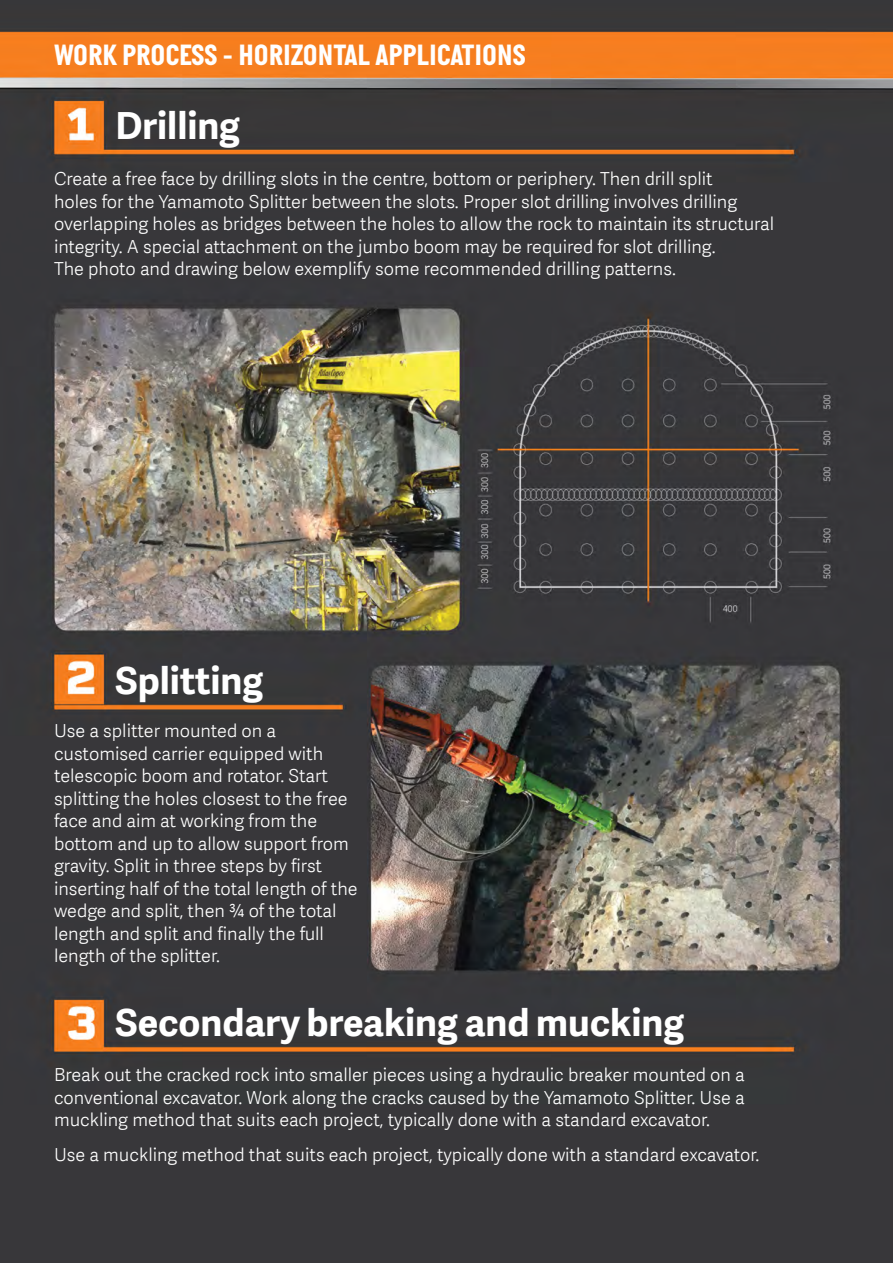
<style>
.page{position:relative;width:893px;height:1263px;background:#fff}
.page>*{position:absolute;margin:0;border:0;box-sizing:border-box;transform-origin:0 0}
.t1{font:700 37.5px "Adelle Sans";color:#fff}
.t2{font:700 30px "Italian Plate No Two";color:#fff}
.t3{font:300 18px/22.5px "Adelle Sans";color:#fff}
</style>
<div class="page">
<img style="left:0;top:0;width:893px;height:1263px">
<p class="t2" style="left:54px;top:39px;width:473px">WORK PROCESS - HORIZONTAL APPLICATIONS</p>
<p class="t1" style="left:115px;top:103px;width:126px">Drilling</p>
<p class="t3" style="left:54px;top:168px;width:721px">Create a free face by drilling slots in the centre, bottom or periphery. Then drill split<br>holes for the Yamamoto Splitter between the slots. Proper slot drilling involves drilling overlapping holes as bridges between the holes to allow the rock to maintain its structural integrity. A special attachment on the jumbo boom may be required for slot drilling.</p>
<p class="t3" style="left:54px;top:258px;width:623px">The photo and drawing below exemplify some recommended drilling patterns.</p>
<p class="t1" style="left:115px;top:658px;width:150px">Splitting</p>
<p class="t3" style="left:54px;top:720px;width:305px">Use a splitter mounted on a customised carrier equipped with telescopic boom and rotator. Start splitting the holes closest to the free face and aim at working from the bottom and up to allow support from gravity. Split in three steps by first inserting half of the total length of the wedge and split, then ¾ of the total length and split and finally the full length of the splitter.</p>
<p class="t1" style="left:115px;top:1000px;width:570px">Secondary breaking and mucking</p>
<p class="t3" style="left:54px;top:1063px;width:692px;text-align:justify">Break out the cracked rock into smaller pieces using a hydraulic breaker mounted on a conventional excavator. Work along the cracks caused by the Yamamoto Splitter. Use a muckling method that suits each project, typically done with a standard excavator.</p>
<p class="t3" style="left:54px;top:1143px;width:707px">Use a muckling method that suits each project, typically done with a standard excavator.</p>
</div>
